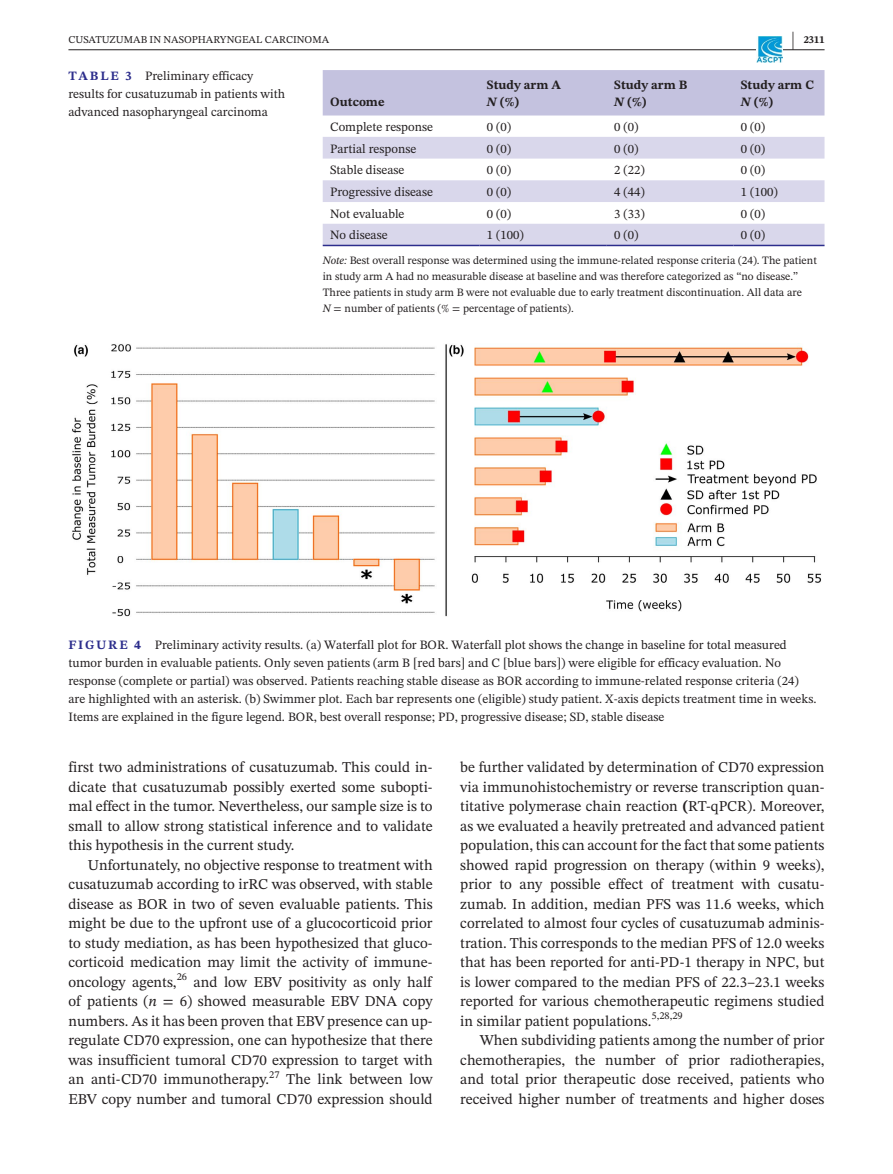
<style>
.page{position:relative;width:893px;height:1174px;background:#fff}
.page>*{position:absolute;margin:0;border:0;box-sizing:border-box;transform-origin:0 0}
.t1{font:700 21px "STIX Two Text";color:#231f20;scale:.42 1}
.t2{font:15px/19.5px "STIX Two Text";color:#231f20;text-align:justify}
.t3{font:12.75px/18px "STIX Two Text";color:#231f20}
.t4{font:700 12.75px/17.2px "STIX Two Text";color:#231f20}
.t5{font:11.25px/15.8px "STIX Two Text";color:#231f20}
.t6{font:10.5px "STIX Two Text";color:#231f20}
.t7{font:700 10.5px "STIX Two Text";color:#231f20}
.s1{font-weight:700;color:#2c2d8c}
.s2{font-style:italic}
.s3{font-weight:700}
</style>
<div class="page">
<hr style="left:68px;top:49px;width:756px;height:1px;background:#231f20">
<img style="left:757px;top:37px;width:25px;height:25px">
<div style="left:323px;top:70px;width:501px;height:45px;background:#c4c2df"></div>
<svg style="left:323px;top:137px;width:501px;height:108px;fill:#d9d7eb"></svg>
<hr style="left:323px;top:245px;width:156px;height:1px;background:#2c2d8c">
<hr style="left:479px;top:245px;width:128px;height:1px;background:#2c2d8c">
<hr style="left:607px;top:245px;width:126px;height:1px;background:#2c2d8c">
<hr style="left:733px;top:245px;width:91px;height:1px;background:#2c2d8c">
<img style="left:72px;top:343px;width:749px;height:273px">
<h1 class="t1" style="left:792px;top:24px;width:8px">|</h1>
<p class="t6" style="left:68px;top:32px;width:262px">CUSATUZUMAB IN NASOPHARYNGEAL CARCINOMA</p>
<p class="t7" style="left:804px;top:32px;width:22px">2311</p>
<p class="t3" style="left:68px;top:66px;width:218px"><span class="s1">TABLE 3</span> Preliminary efficacy results for cusatuzumab in patients with advanced nasopharyngeal carcinoma</p>
<p class="t4" style="left:330px;top:94px;width:56px">Outcome</p>
<p class="t4" style="left:487px;top:76px;width:76px">Study arm A<br><span class="s2">N</span> (%)</p>
<p class="t4" style="left:614px;top:76px;width:75px">Study arm B<br><span class="s2">N</span> (%)</p>
<p class="t4" style="left:741px;top:76px;width:75px">Study arm C<br><span class="s2">N</span> (%)</p>
<p class="t3" style="left:330px;top:118px;width:104px">Complete response</p>
<p class="t3" style="left:487px;top:118px;width:26px">0 (0)</p>
<p class="t3" style="left:614px;top:118px;width:26px">0 (0)</p>
<p class="t3" style="left:741px;top:118px;width:26px">0 (0)</p>
<p class="t3" style="left:330px;top:139px;width:88px">Partial response</p>
<p class="t3" style="left:487px;top:139px;width:26px">0 (0)</p>
<p class="t3" style="left:614px;top:139px;width:26px">0 (0)</p>
<p class="t3" style="left:741px;top:139px;width:26px">0 (0)</p>
<p class="t3" style="left:330px;top:161px;width:76px">Stable disease</p>
<p class="t3" style="left:487px;top:161px;width:26px">0 (0)</p>
<p class="t3" style="left:614px;top:161px;width:32px">2 (22)</p>
<p class="t3" style="left:741px;top:161px;width:26px">0 (0)</p>
<p class="t3" style="left:330px;top:183px;width:104px">Progressive disease</p>
<p class="t3" style="left:487px;top:183px;width:26px">0 (0)</p>
<p class="t3" style="left:614px;top:183px;width:32px">4 (44)</p>
<p class="t3" style="left:741px;top:183px;width:38px">1 (100)</p>
<p class="t3" style="left:330px;top:204px;width:76px">Not evaluable</p>
<p class="t3" style="left:487px;top:204px;width:26px">0 (0)</p>
<p class="t3" style="left:614px;top:204px;width:32px">3 (33)</p>
<p class="t3" style="left:741px;top:204px;width:26px">0 (0)</p>
<p class="t3" style="left:330px;top:226px;width:59px">No disease</p>
<p class="t3" style="left:487px;top:226px;width:38px">1 (100)</p>
<p class="t3" style="left:614px;top:226px;width:26px">0 (0)</p>
<p class="t3" style="left:741px;top:226px;width:26px">0 (0)</p>
<p class="t5" style="left:323px;top:252px;width:496px"><span class="s2">Note:</span> Best overall response was determined using the immune-related response criteria (24). The patient in study arm A had no measurable disease at baseline and was therefore categorized as “no disease.” Three patients in study arm B were not evaluable due to early treatment discontinuation. All data are<br><span class="s2">N</span> = number of patients (% = percentage of patients).</p>
<p class="t3" style="left:68px;top:635px;width:750px"><span class="s1">FIGURE 4</span> Preliminary activity results. (a) Waterfall plot for BOR. Waterfall plot shows the change in baseline for total measured tumor burden in evaluable patients. Only seven patients (arm B [red bars] and C [blue bars]) were eligible for efficacy evaluation. No response (complete or partial) was observed. Patients reaching stable disease as BOR according to immune-related response criteria (24) are highlighted with an asterisk. (b) Swimmer plot. Each bar represents one (eligible) study patient. X-axis depicts treatment time in weeks.<br>Items are explained in the figure legend. BOR, best overall response; PD, progressive disease; SD, stable disease</p>
<p class="t2" style="left:68px;top:757px;width:366px">first two administrations of cusatuzumab. This could in&shy;dicate that cusatuzumab possibly exerted some subopti&shy;mal effect in the tumor. Nevertheless, our sample size is to small to allow strong statistical inference and to validate this hypothesis in the current study.</p>
<p class="t2" style="left:68px;top:855px;width:366px;text-indent:20px">Unfortunately, no objective response to treatment with cusatuzumab according to irRC was observed, with stable disease as BOR in two of seven evaluable patients. This might be due to the upfront use of a glucocorticoid prior to study mediation, as has been hypothesized that gluco&shy;corticoid medication may limit the activity of immune&shy;oncology agents,</p>
<p class="t6" style="left:177px;top:969px;width:12px">26</p>
<p class="t2" style="left:68px;top:972px;width:366px;text-indent:125px">and low EBV positivity as only half of patients (<span class="s2">n</span> = 6) showed measurable EBV DNA copy numbers. As it has been proven that EBV presence can up&shy;regulate CD70 expression, one can hypothesize that there was insufficient tumoral CD70 expression to target with an anti-CD70 immunotherapy.</p>
<p class="t6" style="left:269px;top:1066px;width:12px">27</p>
<p class="t2" style="left:68px;top:1069px;width:366px;text-align:right">The link between low<br>EBV copy number and tumoral CD70 expression should</p>
<p class="t2" style="left:460px;top:757px;width:366px">be further validated by determination of CD70 expression via immunohistochemistry or reverse transcription quan&shy;titative polymerase chain reaction <span class="s3">(</span>RT-qPCR). Moreover, as we evaluated a heavily pretreated and advanced patient population, this can account for the fact that some patients showed rapid progression on therapy (within 9 weeks), prior to any possible effect of treatment with cusatu&shy;zumab. In addition, median PFS was 11.6 weeks, which correlated to almost four cycles of cusatuzumab adminis&shy;tration. This corresponds to the median PFS of 12.0 weeks that has been reported for anti-PD-1 therapy in NPC, but is lower compared to the median PFS of 22.3–23.1 weeks reported for various chemotherapeutic regimens studied in similar patient populations.<sup>5,28,29</sup></p>
<p class="t2" style="left:460px;top:1030px;width:366px;text-indent:20px">When subdividing patients among the number of prior chemotherapies, the number of prior radiotherapies, and total prior therapeutic dose received, patients who received higher number of treatments and higher doses</p>
</div>
